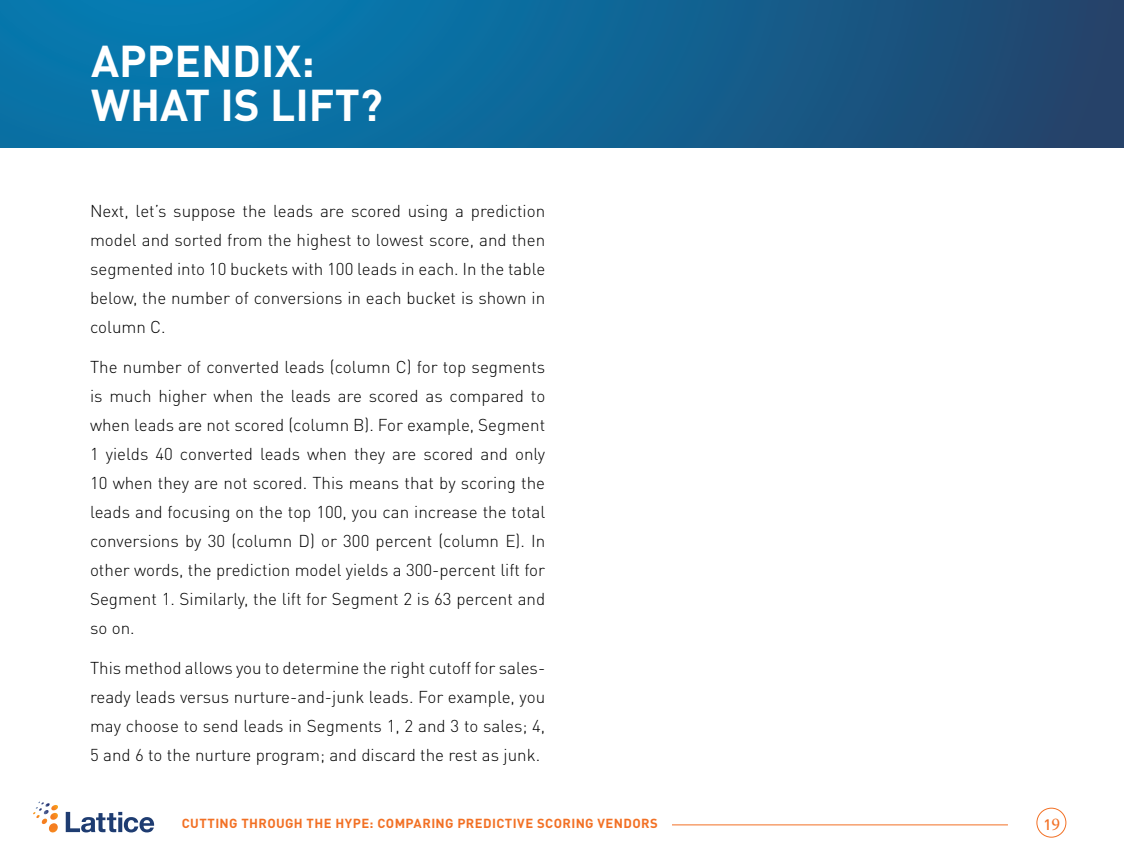
<style>
.page{position:relative;width:1124px;height:868px;background:#fff}
.page>*{position:absolute;margin:0;border:0;box-sizing:border-box;transform-origin:0 0}
.t1{font:700 44px/44px "DIN Pro";color:#fff}
.t2{font:300 17px/29px "DIN Pro";color:#000;text-align:justify}
.t3{font:500 15px "DIN Pro";color:#f27024}
.t4{font:700 13px "DIN Pro";letter-spacing:.03em;color:#f27024}
.s1{font-family:"Minion Pro";font-weight:400;font-size:18px}
</style>
<div class="page">
<div style="left:0;top:0;width:1124px;height:148px;background:linear-gradient(to right,#0280b8,#21476f)"></div>
<div style="left:1036px;top:808px;width:30px;height:30px;border:1px solid #f27024;border-radius:50%"></div>
<svg style="left:66px;top:812px;width:88px;height:20px"></svg>
<svg style="left:33px;top:802px;width:25px;height:31px"></svg>
<hr style="left:672px;top:824px;width:336px;height:1px;background:#f27024">
<h1 class="t1" style="left:91px;top:33px;width:293px">APPENDIX:<br>WHAT IS LIFT?</h1>
<p class="t2" style="left:90px;top:194px;width:457px">Next, let’s suppose the leads are scored using a prediction model and sorted from the highest to lowest score, and then segmented into 10 buckets with 100 leads in each. In the table below, the number of conversions in each bucket is shown in column C.</p>
<p class="t2" style="left:90px;top:350px;width:457px">The number of converted leads (column C) for top segments is much higher when the leads are scored as compared to when leads are not scored (column B). For example, Segment 1 yields 40 converted leads when they are scored and only 10 when they are not scored. This means that by scoring the leads and focusing on the top 100, you can increase the total conversions by 30 (column D) or 300 percent (column E). In other words, the prediction model yields a 300-percent lift for Segment 1. Similarly, the lift for Segment 2 is 63 percent and so on.</p>
<p class="t2" style="left:90px;top:651px;width:457px">This method allows you to determine the right cutoff for sales&shy;ready leads versus nurture-and-junk leads. For example, you may choose to send leads in Segments 1, 2 and 3 to sales; 4, 5 and 6 to the nurture program; and discard the rest as junk.</p>
<p class="t4" style="left:182px;top:812px;width:478px">CUTTING THROUGH THE HYPE: COMPARING PREDICTIVE SCORING VENDORS</p>
<p class="t3" style="left:1043px;top:812px;width:18px">1<span class="s1">9</span></p>
</div>
